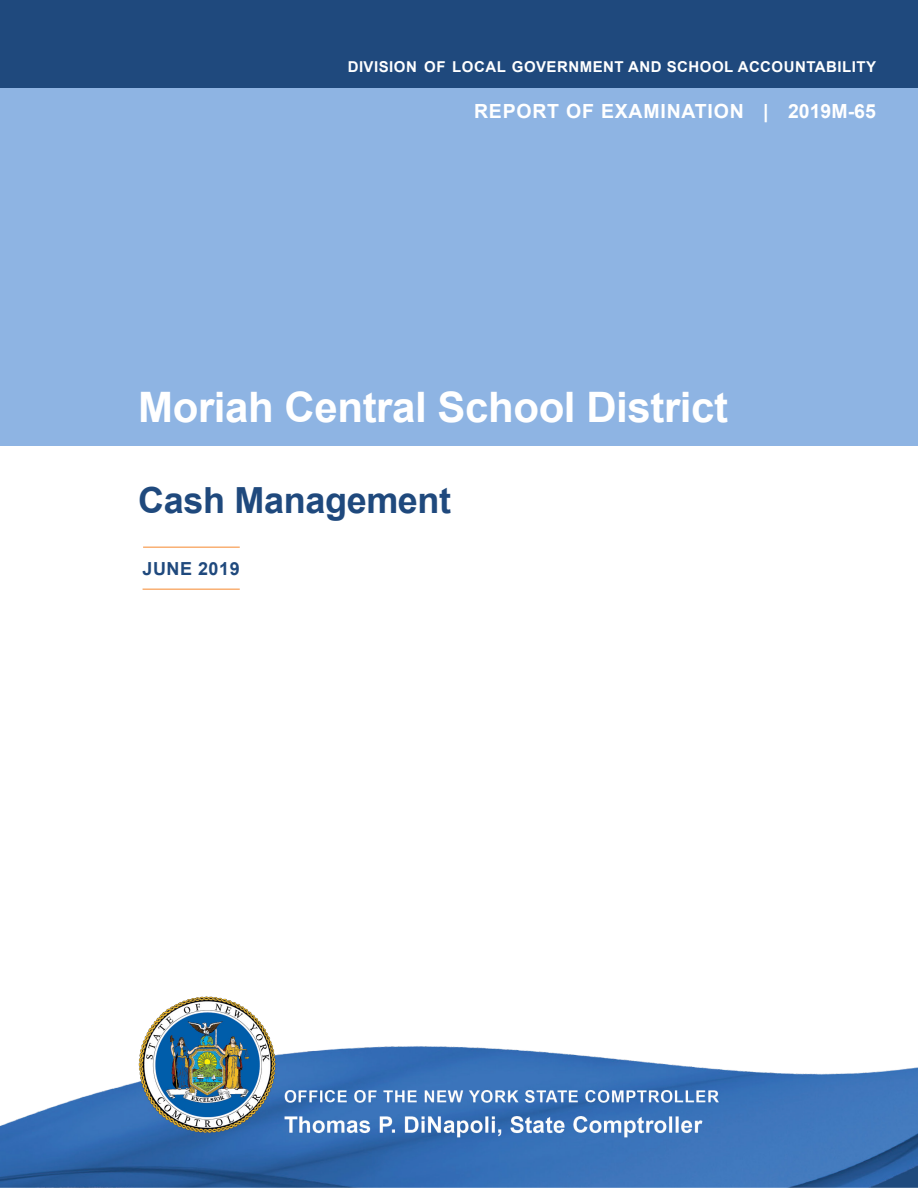
<style>
.page{position:relative;width:918px;height:1188px;background:#fff}
.page>*{position:absolute;margin:0;border:0;box-sizing:border-box;transform-origin:0 0}
.t1{font:700 42px "Arial";letter-spacing:-.01em;color:#fff}
.t2{font:700 36px "Arial";letter-spacing:-.01em;color:#1f497d}
.t3{font:700 19.5px "Arial";letter-spacing:.04em;color:#fff}
.Sidebar_Text{font:700 18px "Arial";letter-spacing:.03em;color:#1f497d}
.t4{font:700 15px "Arial";letter-spacing:.03em;color:#fff}
</style>
<div class="page">
<div style="left:0;top:0;width:918px;height:446px;background:#8eb4e3"></div>
<div style="left:0;top:0;width:918px;height:88px;background:#1f497d"></div>
<hr style="left:143px;top:546px;width:97px;height:2px;background:#f9b074">
<hr style="left:143px;top:588px;width:97px;height:2px;background:#f9b074">
<img style="left:0;top:996px;width:918px;height:192px">
<p class="t4" style="left:348px;top:56px;width:530px">DIVISION OF LOCAL GOVERNMENT AND SCHOOL ACCOUNTABILITY</p>
<p class="t3" style="left:474px;top:98px;width:403px">REPORT OF EXAMINATION | 2019M-65</p>
<p class="t1" style="left:138px;top:379px;width:591px">Moriah Central School District</p>
<p class="t2" style="left:138px;top:477px;width:315px">Cash Management</p>
<p class="Sidebar_Text" style="left:143px;top:557px;width:99px">JUNE 2019</p>
</div>
